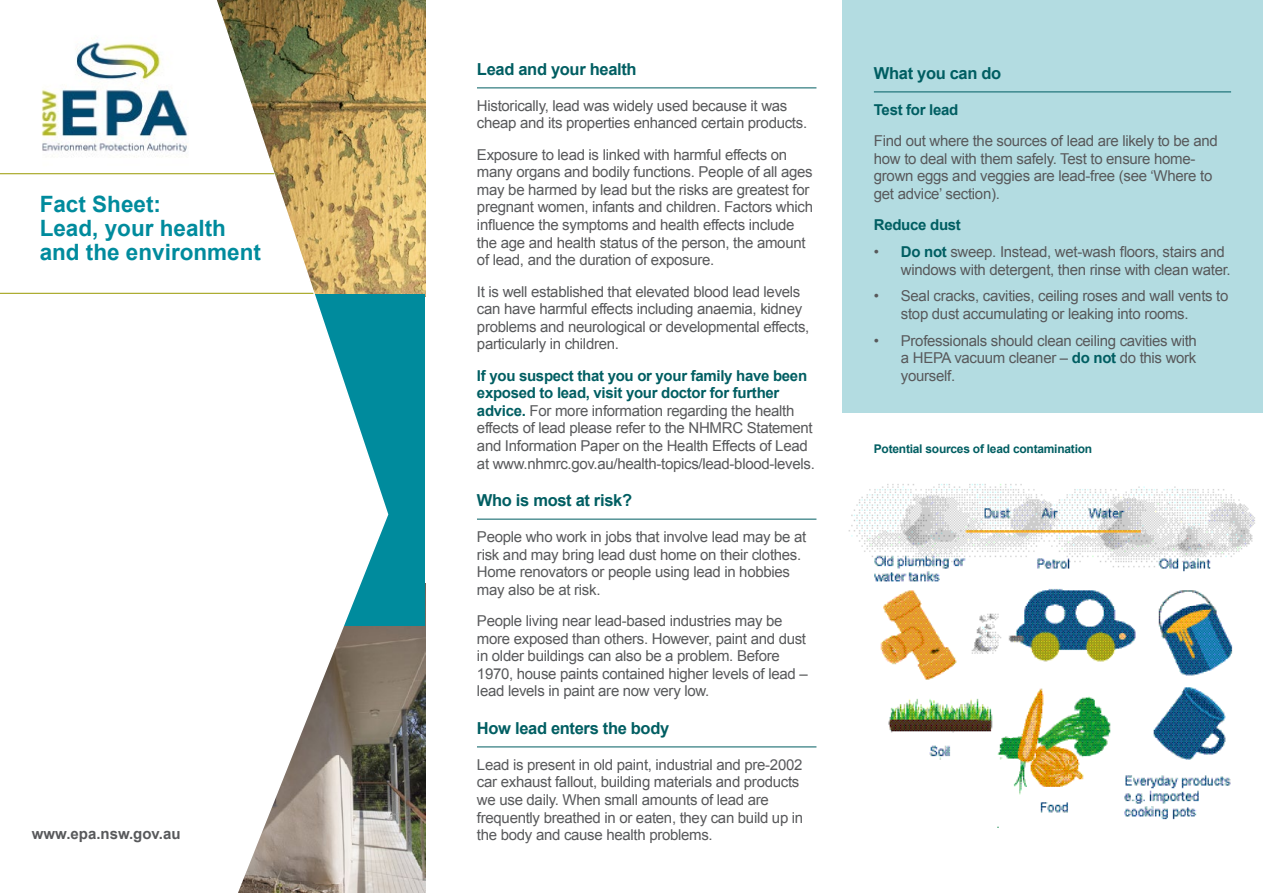
<style>
.page{position:relative;width:1263px;height:893px;background:#fff}
.page>*{position:absolute;margin:0;border:0;box-sizing:border-box;transform-origin:0 0}
.EPA_H1{font:700 22.5px/24px "Arial";color:#008b9d}
.EPA_H2{font:700 16.5px "Arial";letter-spacing:-.02em;color:#005e62}
.EPA_Body_Copy{font:15px/17.5px "Arial";letter-spacing:-.02em;color:#58595b}
.EPA_Body_Copy-2{font:700 15px "Arial";letter-spacing:-.02em;color:#005e62}
.EPA_URL{font:700 15px "Arial";color:#58595b}
.t1{font:700 12px "Arial";letter-spacing:-.02em;color:#005e62}
.s1{font-weight:700;color:#005e62}
</style>
<div class="page">
<img style="left:389px;top:625px;width:36px;height:268px">
<img style="left:389px;top:0;width:36px;height:294px">
<div style="left:227px;top:294px;width:198px;height:331px;background:#008b9d"></div>
<svg style="left:0;top:0;width:389px;height:893px"></svg>
<hr style="left:0;top:173px;width:274px;height:1px;background:#990">
<hr style="left:0;top:293px;width:313px;height:1px;background:#990">
<img style="left:11px;top:21px;width:198px;height:146px">
<div style="left:842px;top:0;width:421px;height:413px;background:#b3dce1"></div>
<hr style="left:874px;top:92px;width:357px;height:1px;background:#005e62">
<img style="left:848px;top:484px;width:407px;height:344px">
<hr style="left:477px;top:88px;width:339px;height:1px;background:#005e62">
<hr style="left:477px;top:519px;width:339px;height:1px;background:#005e62">
<hr style="left:477px;top:746px;width:339px;height:1px;background:#005e62">
<h1 class="EPA_H1" style="left:40px;top:193px;width:223px">Fact Sheet:<br>Lead, your health and the environment</h1>
<p class="EPA_URL" style="left:32px;top:824px;width:150px">www.epa.nsw.gov.au</p>
<h2 class="EPA_H2" style="left:477px;top:58px;width:161px">Lead and your health</h2>
<p class="EPA_Body_Copy" style="left:477px;top:97px;width:332px">Historically, lead was widely used because it was cheap and its properties enhanced certain products.</p>
<p class="EPA_Body_Copy" style="left:477px;top:146px;width:337px">Exposure to lead is linked with harmful effects on many organs and bodily functions. People of all ages may be harmed by lead but the risks are greatest for pregnant women, infants and children. Factors which influence the symptoms and health effects include the age and health status of the person, the amount of lead, and the duration of exposure.</p>
<p class="EPA_Body_Copy" style="left:477px;top:283px;width:334px">It is well established that elevated blood lead levels can have harmful effects including anaemia, kidney problems and neurological or developmental effects, particularly in children.</p>
<p class="EPA_Body_Copy" style="left:477px;top:367px;width:339px"><span class="s1">If you suspect that you or your family have been exposed to lead, visit your doctor for further advice.</span> For more information regarding the health effects of lead please refer to the NHMRC Statement and Information Paper on the Health Effects of Lead at www.nhmrc.gov.au/health-topics/lead-blood-levels.</p>
<h2 class="EPA_H2" style="left:477px;top:489px;width:157px">Who is most at risk?</h2>
<p class="EPA_Body_Copy" style="left:477px;top:528px;width:331px">People who work in jobs that involve lead may be at risk and may bring lead dust home on their clothes.<br>Home renovators or people using lead in hobbies may also be at risk.</p>
<p class="EPA_Body_Copy" style="left:477px;top:612px;width:332px">People living near lead-based industries may be more exposed than others. However, paint and dust in older buildings can also be a problem. Before 1970, house paints contained higher levels of lead – lead levels in paint are now very low.</p>
<h2 class="EPA_H2" style="left:477px;top:717px;width:194px">How lead enters the body</h2>
<p class="EPA_Body_Copy" style="left:477px;top:756px;width:328px">Lead is present in old paint, industrial and pre-2002 car exhaust fallout, building materials and products we use daily. When small amounts of lead are frequently breathed in or eaten, they can build up in the body and cause health problems.</p>
<h2 class="EPA_H2" style="left:874px;top:62px;width:129px">What you can do</h2>
<p class="EPA_Body_Copy-2" style="left:874px;top:99px;width:86px">Test for lead</p>
<p class="EPA_Body_Copy" style="left:874px;top:132px;width:345px">Find out where the sources of lead are likely to be and how to deal with them safely. Test to ensure home&shy;grown eggs and veggies are lead-free (see ‘Where to get advice’ section).</p>
<p class="EPA_Body_Copy-2" style="left:874px;top:215px;width:89px">Reduce dust</p>
<p class="EPA_Body_Copy" style="left:901px;top:243px;width:331px;text-indent:-27px">• <span class="s1">Do not</span> sweep. Instead, wet-wash floors, stairs and windows with detergent, then rinse with clean water.</p>
<p class="EPA_Body_Copy" style="left:901px;top:287px;width:329px;text-indent:-27px">• Seal cracks, cavities, ceiling roses and wall vents to stop dust accumulating or leaking into rooms.</p>
<p class="EPA_Body_Copy" style="left:901px;top:332px;width:298px;text-align:justify;text-indent:-27px">• Professionals should clean ceiling cavities with a HEPA vacuum cleaner – <span class="s1">do not</span> do this work yourself.</p>
<p class="t1" style="left:874px;top:441px;width:220px">Potential sources of lead contamination</p>
</div>
